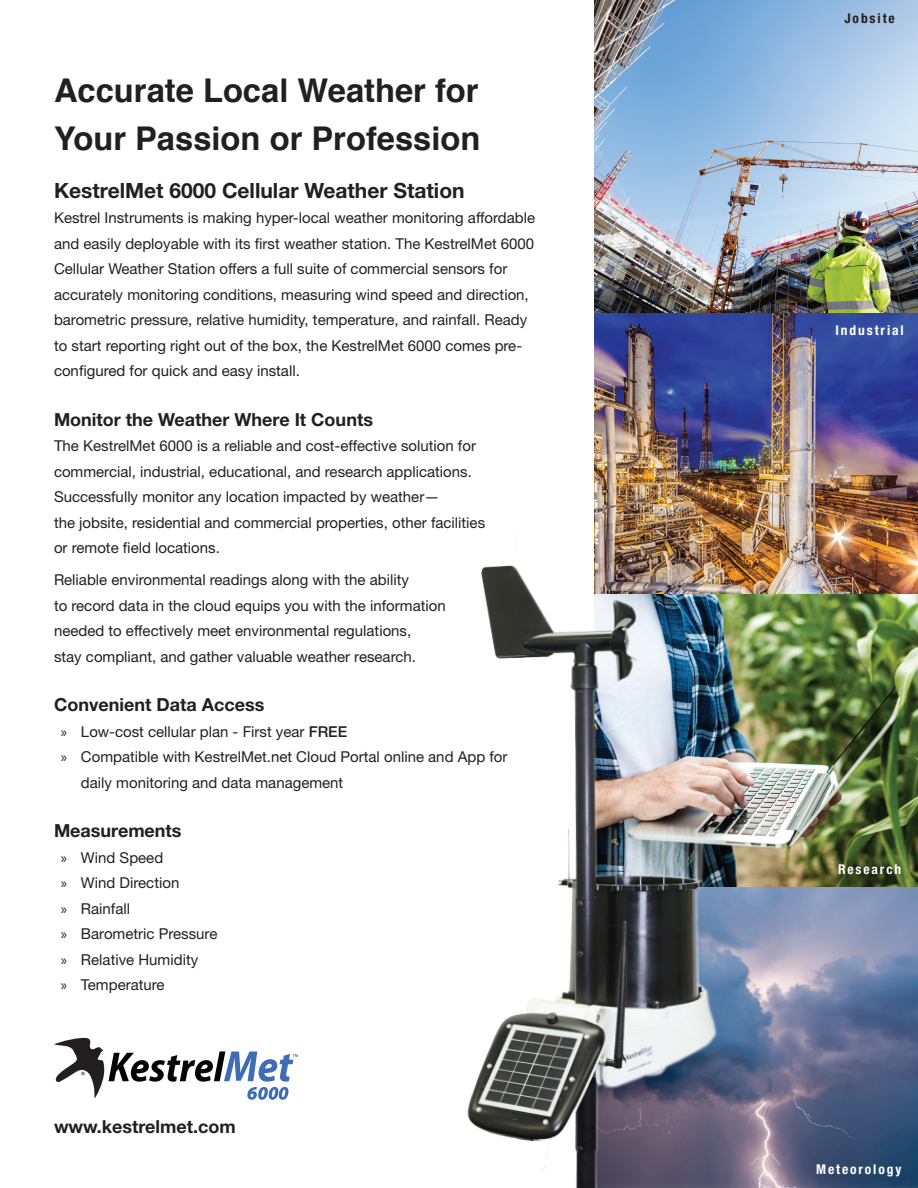
<style>
.page{position:relative;width:918px;height:1188px;background:#fff}
.page>*{position:absolute;margin:0;border:0;box-sizing:border-box;transform-origin:0 0}
.t1{font:700 32.7px/48.2px "Helvetica";color:#231f20}
.t2{font:700 21px "Helvetica Neue LT Std";color:#231f20}
.t3{font:700 18px "Helvetica Neue LT Std";color:#231f20}
.t4{font:15px/25.5px "Helvetica Neue LT Std";color:#231f20}
.t5{font:700 condensed 13.5px "Helvetica Neue LT Std";letter-spacing:.14em;color:#fff}
.t6{font:700 condensed 13.5px "Helvetica Neue LT Std";letter-spacing:.14em;color:#231f20}
.s1{font-family:"Myriad Pro"}
.s2{font-weight:500}
</style>
<div class="page">
<img style="left:594px;top:0;width:324px;height:1188px">
<img style="left:467px;top:522px;width:307px;height:666px">
<svg style="left:54px;top:1037px;width:244px;height:63px"></svg>
<h1 class="t1" style="left:54px;top:67px;width:428px">Accurate Local Weather for<br>Your Passion or Profession</h1>
<h2 class="t2" style="left:54px;top:177px;width:412px">KestrelMet 6000 Cellular Weather Station</h2>
<p class="t4" style="left:54px;top:205px;width:483px">Kestrel Instruments is making hyper-local weather monitoring affordable and easily deployable with its first weather station. The KestrelMet 6000<br>Cellular Weather Station offers a full suite of commercial sensors for accurately monitoring conditions, measuring wind speed and direction, barometric pressure, relative humidity, temperature, and rainfall. Ready to start reporting right out of the box, the KestrelMet 6000 comes pre&shy;configured for quick and easy install.</p>
<p class="t3" style="left:54px;top:408px;width:321px">Monitor the Weather Where It Counts</p>
<p class="t4" style="left:54px;top:433px;width:433px">The KestrelMet 6000 is a reliable and cost-effective solution for commercial, industrial, educational, and research applications.<br>Successfully monitor any location impacted by weather—<br>the jobsite, residential and commercial properties, other facilities or remote field locations.</p>
<p class="t4" style="left:54px;top:567px;width:393px">Reliable environmental readings along with the ability<br>to record data in the cloud equips you with the information needed to effectively meet environmental regulations,<br>stay compliant, and gather valuable weather research.</p>
<p class="t3" style="left:54px;top:694px;width:212px">Convenient Data Access</p>
<p class="t4" style="left:61px;top:719px;width:288px"><span class="s1">»</span> Low-cost cellular plan - First year <span class="s2">FREE</span></p>
<p class="t4" style="left:61px;top:744px;width:448px"><span class="s1">»</span> Compatible with KestrelMet.net Cloud Portal online and App for</p>
<p class="t4" style="left:81px;top:770px;width:264px">daily monitoring and data management</p>
<p class="t3" style="left:54px;top:820px;width:129px">Measurements</p>
<p class="t4" style="left:61px;top:845px;width:158px"><span class="s1">»</span> Wind Speed<br><span class="s1">»</span> Wind Direction<br><span class="s1">»</span> Rainfall<br><span class="s1">»</span> Barometric Pressure <span class="s1">»</span> Relative Humidity<br><span class="s1">»</span> Temperature</p>
<p class="t3" style="left:54px;top:1116px;width:183px">www.kestrelmet.com</p>
<p class="t6" style="left:845px;top:10px;width:52px">Jobsite</p>
<p class="t5" style="left:836px;top:322px;width:70px">Industrial</p>
<p class="t5" style="left:838px;top:861px;width:65px">Research</p>
<p class="t5" style="left:816px;top:1161px;width:87px">Meteorology</p>
</div>
